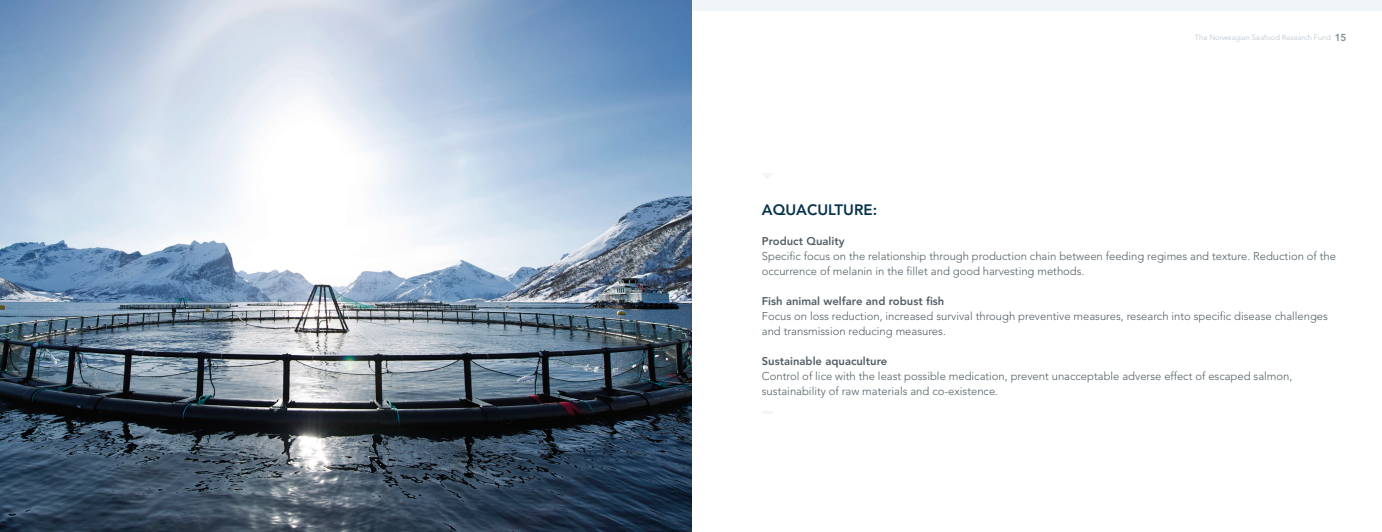
<style>
.page{position:relative;width:1382px;height:532px;background:#fff}
.page>*{position:absolute;margin:0;border:0;box-sizing:border-box;transform-origin:0 0}
.t1{font:800 15px "Avenir";color:#05324b}
.t2{font:300 11.25px/15px "Avenir";color:#525e65}
.t3{font:800 11.25px "Avenir";color:#525e65}
.t4{font:300 7.5px "Avenir";color:#bac3c9}
.s1{font-weight:800;font-size:10px;color:#7f8e96}
</style>
<div class="page">
<div style="left:0;top:0;width:1382px;height:11px;background:#f1f5f7"></div>
<img style="left:0;top:0;width:691px;height:531px">
<svg style="left:763px;top:173px;width:9px;height:6px"></svg>
<svg style="left:762px;top:411px;width:11px;height:2px"></svg>
<p class="t4" style="left:1195px;top:33px;width:153px">The Norweagian Seafood Research Fund <span class="s1">15</span></p>
<h1 class="t1" style="left:762px;top:200px;width:117px">AQUACULTURE:</h1>
<p class="t3" style="left:762px;top:234px;width:84px">Product Quality</p>
<p class="t2" style="left:762px;top:248px;width:576px">Specific focus on the relationship through production chain between feeding regimes and texture. Reduction of the occurrence of melanin in the fillet and good harvesting methods.</p>
<p class="t3" style="left:762px;top:294px;width:184px">Fish animal welfare and robust fish</p>
<p class="t2" style="left:762px;top:308px;width:568px">Focus on loss reduction, increased survival through preventive measures, research into specific disease challenges and transmission reducing measures.</p>
<p class="t3" style="left:762px;top:354px;width:127px">Sustainable aquaculture</p>
<p class="t2" style="left:762px;top:368px;width:532px">Control of lice with the least possible medication, prevent unacceptable adverse effect of escaped salmon, sustainability of raw materials and co-existence.</p>
</div>
